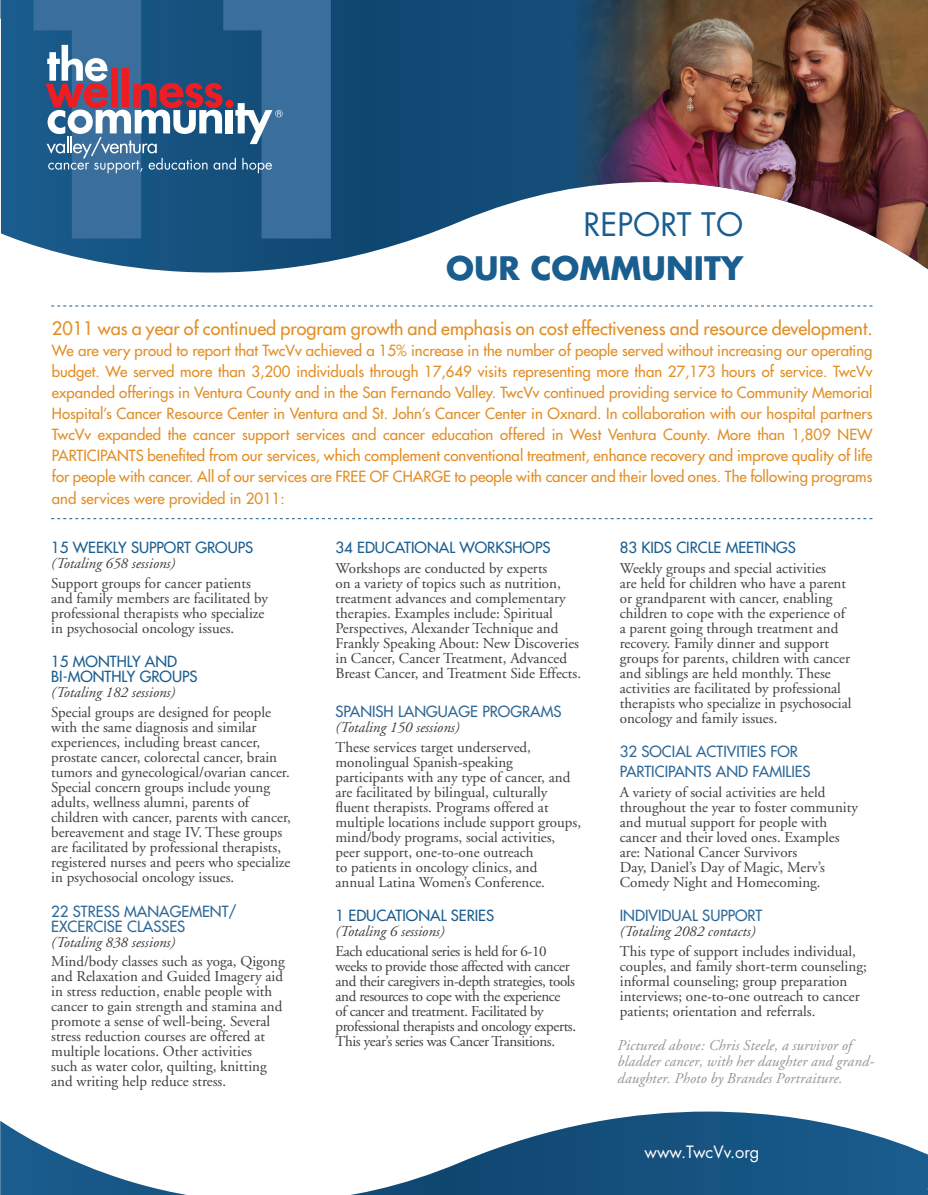
<style>
.page{position:relative;width:928px;height:1195px;background:#fff}
.page>*{position:absolute;margin:0;border:0;box-sizing:border-box;transform-origin:0 0}
.t1{font:700 353.85px "Futura";color:#3a6e9c}
.t2{font:700 31.5px "Futura";color:#1a5d8f}
.t3{font:31.5px "Futura";color:#1a5d8f}
.t4{font:18px "Futura";color:#e28e25}
.t5{font:16.5px "Futura";color:#fff}
.t6{font:15px/15px "Adobe Garamond";color:#3e3e3f}
.t7{font:15px/21px "Futura";color:#e28e25;text-align:justify}
.t8{font:15px/15px "Adobe Garamond";letter-spacing:-.025em;color:#3e3e3f}
.t9{font:15px/15px "Futura";color:#2e6898}
.t10{font:15px/15px "Futura";color:#1a5d8f}
.t11{font:italic 15px/16.5px "Adobe Garamond";letter-spacing:.01em;color:#939598}
.t12{font:italic 15px/15px "Adobe Garamond";color:#3e3e3f}
.s1{font-family:"Adobe Garamond";font-style:italic;color:#3e3e3f}
.s2{font-family:"Futura";font-style:normal;color:#1a5d8f}
.s3{font-family:"Futura";font-style:normal;color:#2e6898}
</style>
<div class="page">
<svg style="left:1px;top:0;width:927px;height:307px"></svg>
<img style="left:531px;top:0;width:397px;height:267px">
<svg style="left:51px;top:518px;width:821px;height:1px"></svg>
<svg style="left:51px;top:305px;width:821px;height:1px"></svg>
<svg style="left:2px;top:1111px;width:926px;height:83px"></svg>
<svg style="left:46px;top:45px;width:237px;height:128px;background:#526b8c"></svg>
<svg style="left:0;top:0;width:2px;height:19px"></svg>
<svg style="left:0;top:1121px;width:2px;height:74px"></svg>
<h1 class="t1" style="left:-23px;top:-130px;width:434px">11</h1>
<p class="t3" style="left:583px;top:204px;width:161px">REPORT TO</p>
<p class="t2" style="left:446px;top:248px;width:299px">OUR COMMUNITY</p>
<p class="t4" style="left:52px;top:317px;width:822px">2011 was a year of continued program growth and emphasis on cost effectiveness and resource development.</p>
<p class="t7" style="left:52px;top:340px;width:822px">We are very proud to report that TwcVv achieved a 15% increase in the number of people served without increasing our operating budget. We served more than 3,200 individuals through 17,649 visits representing more than 27,173 hours of service. TwcVv expanded offerings in Ventura County and in the San Fernando Valley. TwcVv continued providing service to Community Memorial Hospital’s Cancer Resource Center in Ventura and St. John’s Cancer Center in Oxnard. In collaboration with our hospital partners TwcVv expanded the cancer support services and cancer education offered in West Ventura County. More than 1,809 NEW PARTICIPANTS benefited from our services, which complement conventional treatment, enhance recovery and improve quality of life for people with cancer. All of our services are FREE OF CHARGE to people with cancer and their loved ones. The following programs and services were provided in 2011:</p>
<p class="t10" style="left:51px;top:540px;width:203px">15 WEEKLY SUPPORT GROUPS <span class="s1">(Totaling 658 sessions)</span></p>
<p class="t6" style="left:51px;top:576px;width:218px">Support groups for cancer patients and family members are facilitated by professional therapists who specialize in psychosocial oncology issues.</p>
<p class="t10" style="left:51px;top:654px;width:148px">15 MONTHLY AND<br>BI-MONTHLY GROUPS <span class="s1">(Totaling 182 sessions)</span></p>
<p class="t6" style="left:51px;top:705px;width:241px">Special groups are designed for people with the same diagnosis and similar experiences, including breast cancer, prostate cancer, colorectal cancer, brain tumors and gynecological/ovarian cancer.<br>Special concern groups include young adults, wellness alumni, parents of children with cancer, parents with cancer, bereavement and stage IV. These groups are facilitated by professional therapists, registered nurses and peers who specialize in psychosocial oncology issues.</p>
<p class="t9" style="left:51px;top:903px;width:187px">22 STRESS MANAGEMENT/<br>EXCERCISE CLASSES <span class="s1">(Totaling 838 sessions)</span></p>
<p class="t6" style="left:51px;top:954px;width:235px">Mind/body classes such as yoga, Qigong and Relaxation and Guided Imagery aid in stress reduction, enable people with cancer to gain strength and stamina and promote a sense of well-being. Several stress reduction courses are offered at multiple locations. Other activities<br>such as water color, quilting, knitting and writing help reduce stress.</p>
<p class="t10" style="left:335px;top:540px;width:216px">34 EDUCATIONAL WORKSHOPS</p>
<p class="t6" style="left:335px;top:561px;width:247px">Workshops are conducted by experts<br>on a variety of topics such as nutrition, treatment advances and complementary therapies. Examples include: Spiritual Perspectives, Alexander Technique and Frankly Speaking About: New Discoveries in Cancer, Cancer Treatment, Advanced Breast Cancer, and Treatment Side Effects.</p>
<p class="t9" style="left:335px;top:703px;width:228px">SPANISH LANGUAGE PROGRAMS <span class="s1">(Totaling 150 sessions)</span></p>
<p class="t6" style="left:335px;top:739px;width:247px">These services target underserved, monolingual Spanish-speaking participants with any type of cancer, and are facilitated by bilingual, culturally fluent therapists. Programs offered at multiple locations include support groups, mind/body programs, social activities, peer support, one-to-one outreach<br>to patients in oncology clinics, and<br>annual Latina Women’s Conference.</p>
<p class="t12" style="left:335px;top:909px;width:160px"><span class="s2">1 EDUCATIONAL SERIES </span>(Totaling 6 sessions)</p>
<p class="t8" style="left:335px;top:944px;width:242px">Each educational series is held for 6-10 weeks to provide those affected with cancer and their caregivers in-depth strategies, tools and resources to cope with the experience<br>of cancer and treatment. Facilitated by professional therapists and oncology experts.<br>This year’s series was Cancer Transitions.</p>
<p class="t10" style="left:620px;top:540px;width:178px">83 KIDS CIRCLE MEETINGS</p>
<p class="t6" style="left:620px;top:561px;width:233px">Weekly groups and special activities<br>are held for children who have a parent or grandparent with cancer, enabling children to cope with the experience of a parent going through treatment and recovery. Family dinner and support groups for parents, children with cancer and siblings are held monthly. These activities are facilitated by professional therapists who specialize in psychosocial oncology and family issues.</p>
<p class="t9" style="left:620px;top:744px;width:180px">32 SOCIAL ACTIVITIES FOR</p>
<p class="t9" style="left:620px;top:763px;width:192px">PARTICIPANTS AND FAMILIES</p>
<p class="t6" style="left:620px;top:784px;width:240px">A variety of social activities are held throughout the year to foster community and mutual support for people with cancer and their loved ones. Examples are: National Cancer Survivors<br>Day, Daniel’s Day of Magic, Merv’s Comedy Night and Homecoming.</p>
<p class="t12" style="left:620px;top:909px;width:144px"><span class="s3">INDIVIDUAL SUPPORT </span>(Totaling 2082 contacts)</p>
<p class="t6" style="left:620px;top:944px;width:248px">This type of support includes individual, couples, and family short-term counseling; informal counseling; group preparation interviews; one-to-one outreach to cancer patients; orientation and referrals.</p>
<p class="t11" style="left:617px;top:1037px;width:258px">Pictured above: Chris Steele, a survivor of bladder cancer, with her daughter and grand&shy;daughter. Photo by Brandes Portraiture.</p>
<p class="t5" style="left:644px;top:1141px;width:116px">www.TwcVv.org</p>
</div>
